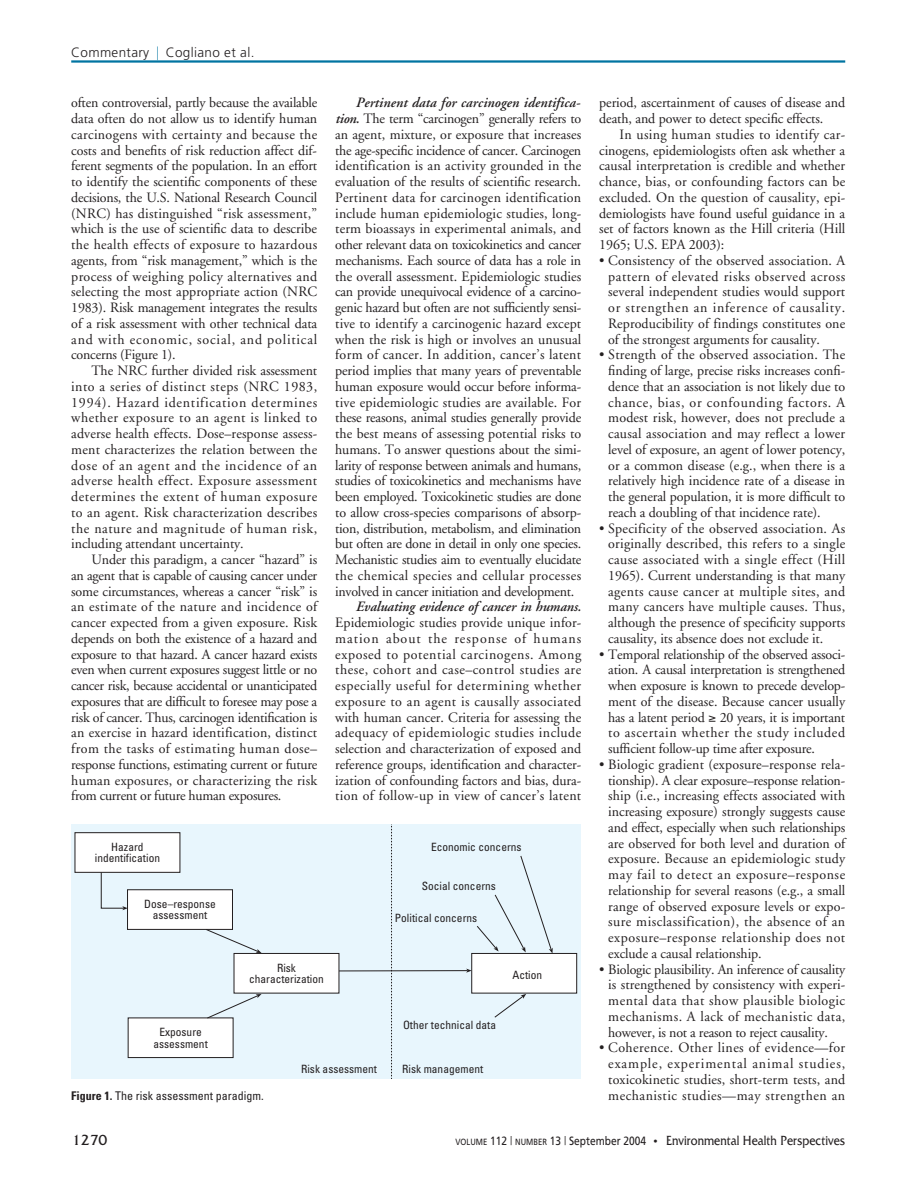
<style>
.page{position:relative;width:918px;height:1188px;background:#fff}
.page>*{position:absolute;margin:0;border:0;box-sizing:border-box;transform-origin:0 0}
.t1{font:15px "Friz Quadrata IT Cby BT";color:#231f20}
.t2{font:14.25px/15.8px "Adobe Garamond";letter-spacing:-.005em;color:#231f20;text-align:justify}
.t3{font:italic 600 14.25px "Adobe Garamond";letter-spacing:-.005em;color:#231f20}
.t4{font:13.5px "Friz Quadrata IT Cby BT";color:#231f20;scale:.85 1}
.t5{font:300 13.5px "Frutiger";letter-spacing:.025em;color:#231f20}
.t6{font:condensed 12px "Univers";color:#231f20}
.t7{font:condensed 11.4px/11.4px "Univers";color:#231f20;text-align:center}
.s1{font-size:18px;color:#0074a1}
.s2{font-weight:600;font-style:italic}
.s3{font-weight:700}
.s4{font-family:"Frutiger";font-size:9px}
.s5{font-family:"Frutiger";font-size:12px}
.s6{font-family:"Frutiger";font-weight:300;font-size:12px}
.s7{font-size:10.5px}
</style>
<div class="page">
<hr style="left:71px;top:60px;width:774px;height:3px;background:#0074a1">
<div style="left:71px;top:824px;width:510px;height:255px;background:#e8f6fd"></div>
<div style="left:75px;top:833px;width:105px;height:39px;background:#fff"></div>
<div style="left:75px;top:832px;width:105px;height:41px;border:1px solid #231f20"></div>
<div style="left:128px;top:890px;width:104px;height:39px;background:#fff"></div>
<div style="left:127px;top:889px;width:106px;height:41px;border:1px solid #231f20"></div>
<div style="left:234px;top:953px;width:105px;height:40px;background:#fff"></div>
<div style="left:234px;top:953px;width:105px;height:40px;border:1px solid #231f20"></div>
<div style="left:472px;top:953px;width:105px;height:40px;background:#fff"></div>
<div style="left:471px;top:953px;width:106px;height:40px;border:1px solid #231f20"></div>
<div style="left:128px;top:1018px;width:105px;height:40px;background:#fff"></div>
<div style="left:128px;top:1018px;width:105px;height:40px;border:1px solid #231f20"></div>
<svg style="left:391px;top:824px;width:1px;height:255px"></svg>
<svg style="left:101px;top:872px;width:27px;height:38px"></svg>
<svg style="left:206px;top:929px;width:56px;height:24px"></svg>
<svg style="left:207px;top:994px;width:55px;height:25px"></svg>
<svg style="left:477px;top:855px;width:76px;height:99px"></svg>
<svg style="left:494px;top:994px;width:32px;height:24px"></svg>
<hr style="left:339px;top:970px;width:129px;height:1px;background:#231f20">
<svg style="left:466px;top:969px;width:6px;height:4px"></svg>
<p class="t5" style="left:71px;top:47px;width:185px">Commentary <span class="s1">|</span> Cogliano et al.</p>
<p class="t2" style="left:71px;top:96px;width:248px">often controversial, partly because the available data often do not allow us to identify human carcinogens with certainty and because the costs and benefits of risk reduction affect dif&shy;ferent segments of the population. In an effort to identify the scientific components of these decisions, the U.S. National Research Council (NRC) has distinguished “risk assessment,” which is the use of scientific data to describe the health effects of exposure to hazardous agents, from “risk management,” which is the process of weighing policy alternatives and selecting the most appropriate action (NRC 1983). Risk management integrates the results of a risk assessment with other technical data and with economic, social, and political concerns (Figure 1).</p>
<p class="t2" style="left:71px;top:364px;width:248px;text-indent:20px">The NRC further divided risk assessment into a series of distinct steps (NRC 1983, 1994). Hazard identification determines whether exposure to an agent is linked to adverse health effects. Dose–response assess&shy;ment characterizes the relation between the dose of an agent and the incidence of an adverse health effect. Exposure assessment determines the extent of human exposure to an agent. Risk characterization describes the nature and magnitude of human risk, including attendant uncertainty.</p>
<p class="t2" style="left:71px;top:553px;width:248px;text-indent:20px">Under this paradigm, a cancer “hazard” is an agent that is capable of causing cancer under some circumstances, whereas a cancer “risk” is an estimate of the nature and incidence of cancer expected from a given exposure. Risk depends on both the existence of a hazard and exposure to that hazard. A cancer hazard exists even when current exposures suggest little or no cancer risk, because accidental or unanticipated exposures that are difficult to foresee may pose a risk of cancer. Thus, carcinogen identification is an exercise in hazard identification, distinct from the tasks of estimating human dose– response functions, estimating current or future human exposures, or characterizing the risk from current or future human exposures.</p>
<p class="t7" style="left:95px;top:842px;width:67px">Hazard indentification</p>
<p class="t7" style="left:144px;top:899px;width:73px">Dose–response assessment</p>
<p class="t2" style="left:335px;top:96px;width:248px;text-indent:20px"><span class="s2">Pertinent data for carcinogen identifica&shy;tion.</span> The term “carcinogen” generally refers to an agent, mixture, or exposure that increases the age-specific incidence of cancer. Carcinogen identification is an activity grounded in the evaluation of the results of scientific research.<br>Pertinent data for carcinogen identification include human epidemiologic studies, long&shy;term bioassays in experimental animals, and other relevant data on toxicokinetics and cancer mechanisms. Each source of data has a role in the overall assessment. Epidemiologic studies can provide unequivocal evidence of a carcino&shy;genic hazard but often are not sufficiently sensi&shy;tive to identify a carcinogenic hazard except when the risk is high or involves an unusual form of cancer. In addition, cancer’s latent period implies that many years of preventable human exposure would occur before informa&shy;tive epidemiologic studies are available. For these reasons, animal studies generally provide the best means of assessing potential risks to humans. To answer questions about the simi&shy;larity of response between animals and humans, studies of toxicokinetics and mechanisms have been employed. Toxicokinetic studies are done to allow cross-species comparisons of absorp&shy;tion, distribution, metabolism, and elimination but often are done in detail in only one species.<br>Mechanistic studies aim to eventually elucidate the chemical species and cellular processes involved in cancer initiation and development.</p>
<p class="t3" style="left:356px;top:601px;width:227px">Evaluating evidence of cancer in humans.</p>
<p class="t2" style="left:335px;top:616px;width:248px">Epidemiologic studies provide unique infor&shy;mation about the response of humans exposed to potential carcinogens. Among these, cohort and case–control studies are especially useful for determining whether exposure to an agent is causally associated with human cancer. Criteria for assessing the adequacy of epidemiologic studies include selection and characterization of exposed and reference groups, identification and character&shy;ization of confounding factors and bias, dura&shy;tion of follow-up in view of cancer’s latent</p>
<p class="t7" style="left:431px;top:842px;width:92px">Economic concerns</p>
<p class="t7" style="left:422px;top:881px;width:76px">Social concerns</p>
<p class="t7" style="left:395px;top:913px;width:84px">Political concerns</p>
<p class="t7" style="left:153px;top:1027px;width:56px">Exposure assessment</p>
<p class="t7" style="left:249px;top:963px;width:76px">Risk characterization</p>
<p class="t7" style="left:403px;top:1020px;width:95px">Other technical data</p>
<p class="t7" style="left:512px;top:970px;width:31px">Action</p>
<p class="t6" style="left:71px;top:1091px;width:194px"><span class="s3">Figure 1.</span> The risk assessment paradigm.</p>
<p class="t7" style="left:301px;top:1064px;width:77px">Risk assessment</p>
<p class="t7" style="left:402px;top:1064px;width:83px">Risk management</p>
<p class="t2" style="left:599px;top:96px;width:248px">period, ascertainment of causes of disease and death, and power to detect specific effects.</p>
<p class="t2" style="left:599px;top:128px;width:248px;text-indent:20px">In using human studies to identify car&shy;cinogens, epidemiologists often ask whether a causal interpretation is credible and whether chance, bias, or confounding factors can be excluded. On the question of causality, epi&shy;demiologists have found useful guidance in a set of factors known as the Hill criteria (Hill 1965; U.S. EPA 2003):</p>
<p class="t2" style="left:608px;top:254px;width:239px;text-indent:-9px">• Consistency of the observed association. A pattern of elevated risks observed across several independent studies would support or strengthen an inference of causality.<br>Reproducibility of findings constitutes one of the strongest arguments for causality.</p>
<p class="t2" style="left:608px;top:348px;width:239px;text-indent:-9px">• Strength of the observed association. The finding of large, precise risks increases confi&shy;dence that an association is not likely due to chance, bias, or confounding factors. A modest risk, however, does not preclude a causal association and may reflect a lower level of exposure, an agent of lower potency, or a common disease (e.g., when there is a relatively high incidence rate of a disease in the general population, it is more difficult to reach a doubling of that incidence rate).</p>
<p class="t2" style="left:608px;top:521px;width:239px;text-indent:-9px">• Specificity of the observed association. As originally described, this refers to a single cause associated with a single effect (Hill 1965). Current understanding is that many agents cause cancer at multiple sites, and many cancers have multiple causes. Thus, although the presence of specificity supports causality, its absence does not exclude it.</p>
<p class="t2" style="left:608px;top:647px;width:239px;text-indent:-9px">• Temporal relationship of the observed associ&shy;ation. A causal interpretation is strengthened when exposure is known to precede develop&shy;ment of the disease. Because cancer usually has a latent period ≥ 20 years, it is important to ascertain whether the study included sufficient follow-up time after exposure.</p>
<p class="t2" style="left:608px;top:758px;width:239px;text-indent:-9px">• Biologic gradient (exposure–response rela&shy;tionship). A clear exposure–response relation&shy;ship (i.e., increasing effects associated with increasing exposure) strongly suggests cause and effect, especially when such relationships are observed for both level and duration of exposure. Because an epidemiologic study may fail to detect an exposure–response relationship for several reasons (e.g., a small range of observed exposure levels or expo&shy;sure misclassification), the absence of an exposure–response relationship does not exclude a causal relationship.</p>
<p class="t2" style="left:608px;top:962px;width:239px;text-indent:-9px">• Biologic plausibility. An inference of causality is strengthened by consistency with experi&shy;mental data that show plausible biologic mechanisms. A lack of mechanistic data, however, is not a reason to reject causality.</p>
<p class="t2" style="left:608px;top:1041px;width:239px;text-indent:-9px">• Coherence. Other lines of evidence—for example, experimental animal studies, toxicokinetic studies, short-term tests, and mechanistic studies—may strengthen an</p>
<p class="t1" style="left:72px;top:1134px;width:37px">1270</p>
<p class="t4" style="left:455px;top:1135px;width:460px"><span class="s4">VOLUME</span> <span class="s5">112</span> <span class="s6">|</span> <span class="s4">NUMBER</span> <span class="s5">13</span> <span class="s6">|</span> <span class="s5">September 2004</span> <span class="s7">•</span> Environmental Health Perspectives</p>
</div>
